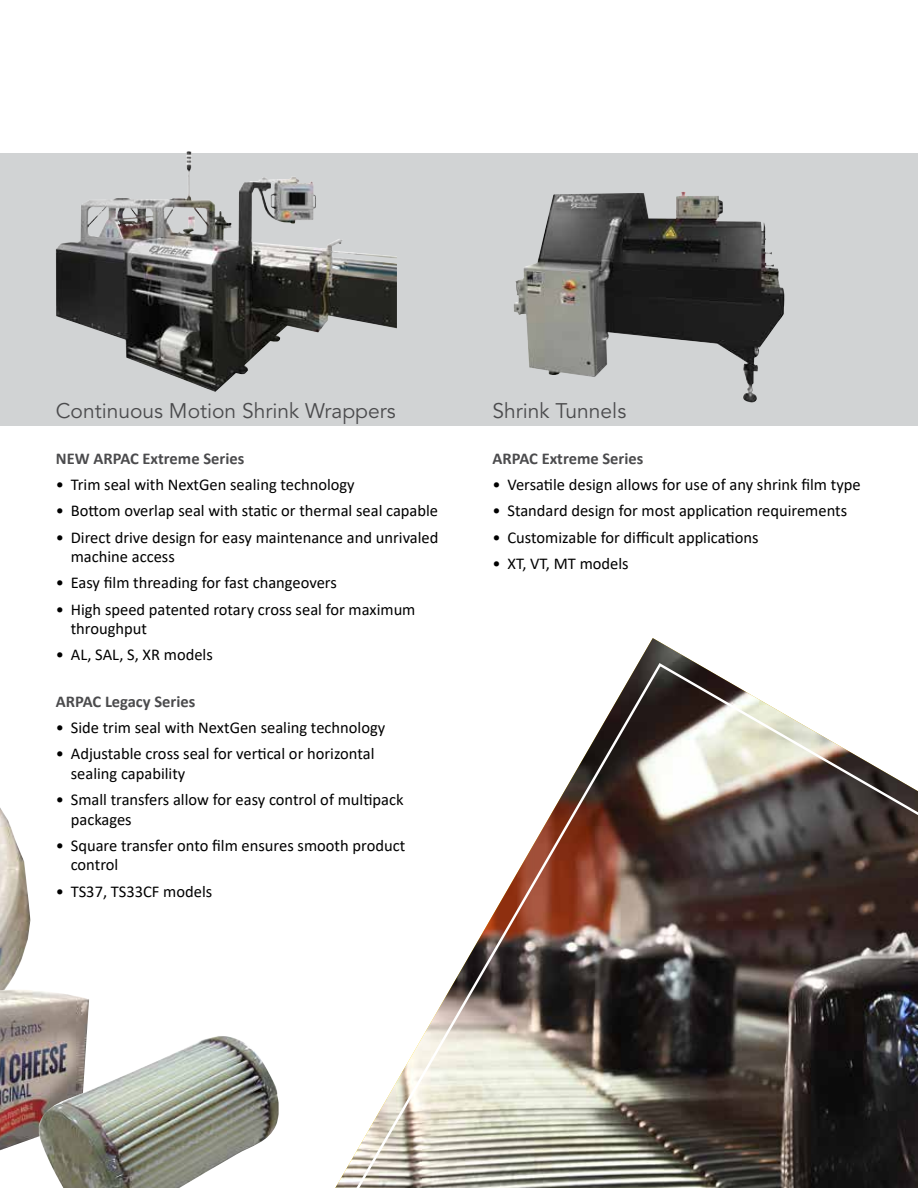
<style>
.page{position:relative;width:918px;height:1188px;background:#fff}
.page>*{position:absolute;margin:0;border:0;box-sizing:border-box;transform-origin:0 0}
.t1{font:21px "Avenir LT Std";color:#4b4b4d}
.t2{font:16.5px/19.5px "Calibri";color:#000}
.t3{font:700 16.5px "Calibri";color:#4b4b4d}
</style>
<div class="page">
<div style="left:0;top:153px;width:918px;height:273px;background:#d1d3d4"></div>
<img style="left:0;top:807px;width:30px;height:183px">
<img style="left:513px;top:192px;width:272px;height:211px">
<img style="left:56px;top:152px;width:341px;height:240px">
<svg style="left:335px;top:661px;width:583px;height:527px"></svg>
<img style="left:0;top:990px;width:89px;height:160px">
<img style="left:39px;top:1036px;width:240px;height:152px">
<p class="t1" style="left:56px;top:398px;width:341px">Continuous Motion Shrink Wrappers</p>
<p class="t1" style="left:492px;top:398px;width:135px">Shrink Tunnels</p>
<p class="t3" style="left:56px;top:447px;width:190px">NEW ARPAC Extreme Series</p>
<p class="t2" style="left:56px;top:474px;width:300px">• Trim seal with NextGen sealing technology</p>
<p class="t2" style="left:56px;top:501px;width:384px">• Bottom overlap seal with static or thermal seal capable</p>
<p class="t2" style="left:71px;top:527px;width:369px;text-indent:-15px">• Direct drive design for easy maintenance and unrivaled machine access</p>
<p class="t2" style="left:56px;top:573px;width:283px">• Easy film threading for fast changeovers</p>
<p class="t2" style="left:71px;top:599px;width:346px;text-indent:-15px">• High speed patented rotary cross seal for maximum throughput</p>
<p class="t2" style="left:56px;top:645px;width:159px">• AL, SAL, S, XR models</p>
<p class="t3" style="left:56px;top:690px;width:141px">ARPAC Legacy Series</p>
<p class="t2" style="left:56px;top:717px;width:331px">• Side trim seal with NextGen sealing technology</p>
<p class="t2" style="left:71px;top:744px;width:305px;text-indent:-15px">• Adjustable cross seal for vertical or horizontal sealing capability</p>
<p class="t2" style="left:71px;top:789px;width:334px;text-indent:-15px">• Small transfers allow for easy control of multipack packages</p>
<p class="t2" style="left:71px;top:835px;width:336px;text-indent:-15px">• Square transfer onto film ensures smooth product control</p>
<p class="t2" style="left:56px;top:881px;width:158px">• TS37, TS33CF models</p>
<p class="t3" style="left:492px;top:447px;width:152px">ARPAC Extreme Series</p>
<p class="t2" style="left:492px;top:474px;width:370px">• Versatile design allows for use of any shrink film type</p>
<p class="t2" style="left:492px;top:501px;width:356px">• Standard design for most application requirements</p>
<p class="t2" style="left:492px;top:527px;width:268px">• Customizable for difficult applications</p>
<p class="t2" style="left:492px;top:553px;width:138px">• XT, VT, MT models</p>
</div>
